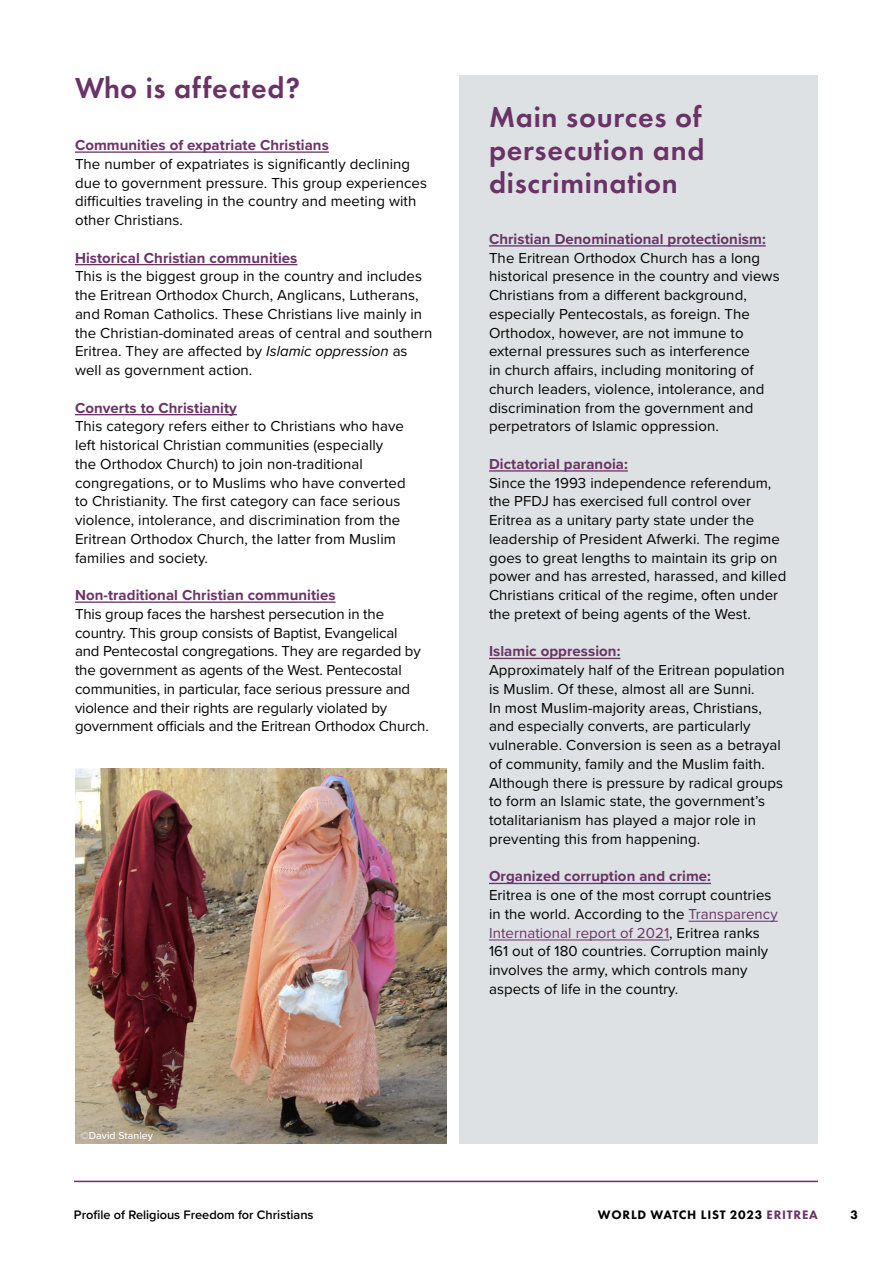
<style>
.page{position:relative;width:893px;height:1263px;background:#fff}
.page>*{position:absolute;margin:0;border:0;box-sizing:border-box;transform-origin:0 0}
.t1{font:600 30px/33px "Futura PT";letter-spacing:.025em;color:#6b3267;text-align:justify}
.t2{font:15px/18.8px "Proxima Nova";letter-spacing:.005em;color:#000}
.t3{font:700 15px "Proxima Nova";letter-spacing:.005em;color:#6b3267}
.t4{font:600 12.75px "Proxima Nova";color:#000}
.t5{font:800 12.75px "Futura PT";letter-spacing:.06em;color:#000}
.t6{font:500 10.5px "Proxima Nova";letter-spacing:.005em;color:#fff}
.s1{font-style:italic}
.s2{color:#6b3267}
</style>
<div class="page">
<hr style="left:74px;top:1181px;width:744px;height:1px;background:#6b3267">
<div style="left:459px;top:75px;width:359px;height:1069px;background:#dde1e3"></div>
<hr style="left:75px;top:151px;width:254px;height:2px;background:#6b3267">
<hr style="left:75px;top:264px;width:222px;height:1px;background:#6b3267">
<hr style="left:75px;top:414px;width:162px;height:1px;background:#6b3267">
<hr style="left:75px;top:601px;width:261px;height:2px;background:#6b3267">
<hr style="left:489px;top:245px;width:277px;height:2px;background:#6b3267">
<hr style="left:489px;top:470px;width:139px;height:2px;background:#6b3267">
<hr style="left:489px;top:658px;width:131px;height:1px;background:#6b3267">
<hr style="left:489px;top:883px;width:222px;height:1px;background:#6b3267">
<hr style="left:689px;top:921px;width:89px;height:1px;background:#6b3267">
<hr style="left:489px;top:940px;width:180px;height:1px;background:#6b3267">
<img style="left:75px;top:769px;width:371px;height:375px">
<h1 class="t1" style="left:75px;top:71px;width:227px">Who is affected?</h1>
<p class="t3" style="left:75px;top:134px;width:255px">Communities of expatriate Christians</p>
<p class="t2" style="left:75px;top:154px;width:354px">The number of expatriates is significantly declining due to government pressure. This group experiences difficulties traveling in the country and meeting with other Christians.</p>
<p class="t3" style="left:75px;top:246px;width:224px">Historical Christian communities</p>
<p class="t2" style="left:75px;top:266px;width:359px">This is the biggest group in the country and includes the Eritrean Orthodox Church, Anglicans, Lutherans, and Roman Catholics. These Christians live mainly in the Christian-dominated areas of central and southern Eritrea. They are affected by <span class="s1">Islamic oppression</span> as well as government action.</p>
<p class="t3" style="left:75px;top:396px;width:163px">Converts to Christianity</p>
<p class="t2" style="left:75px;top:416px;width:332px">This category refers either to Christians who have left historical Christian communities (especially the Orthodox Church) to join non-traditional congregations, or to Muslims who have converted to Christianity. The first category can face serious violence, intolerance, and discrimination from the Eritrean Orthodox Church, the latter from Muslim families and society.</p>
<p class="t3" style="left:75px;top:584px;width:262px">Non-traditional Christian communities</p>
<p class="t2" style="left:75px;top:604px;width:355px">This group faces the harshest persecution in the country. This group consists of Baptist, Evangelical<br>and Pentecostal congregations. They are regarded by the government as agents of the West. Pentecostal communities, in particular, face serious pressure and violence and their rights are regularly violated by government officials and the Eritrean Orthodox Church.</p>
<p class="t6" style="left:81px;top:1128px;width:74px">©David Stanley</p>
<h1 class="t1" style="left:489px;top:100px;width:217px">Main sources of persecution and discrimination</h1>
<p class="t3" style="left:489px;top:228px;width:278px">Christian Denominational protectionism:</p>
<p class="t2" style="left:489px;top:247px;width:292px">The Eritrean Orthodox Church has a long historical presence in the country and views Christians from a different background, especially Pentecostals, as foreign. The Orthodox, however, are not immune to external pressures such as interference<br>in church affairs, including monitoring of church leaders, violence, intolerance, and discrimination from the government and perpetrators of Islamic oppression.</p>
<p class="t3" style="left:489px;top:453px;width:140px">Dictatorial paranoia:</p>
<p class="t2" style="left:489px;top:472px;width:299px">Since the 1993 independence referendum, the PFDJ has exercised full control over Eritrea as a unitary party state under the leadership of President Afwerki. The regime goes to great lengths to maintain its grip on power and has arrested, harassed, and killed Christians critical of the regime, often under the pretext of being agents of the West.</p>
<p class="t3" style="left:489px;top:640px;width:133px">Islamic oppression:</p>
<p class="t2" style="left:489px;top:660px;width:297px">Approximately half of the Eritrean population is Muslim. Of these, almost all are Sunni.<br>In most Muslim-majority areas, Christians, and especially converts, are particularly vulnerable. Conversion is seen as a betrayal of community, family and the Muslim faith.<br>Although there is pressure by radical groups to form an Islamic state, the government’s totalitarianism has played a major role in preventing this from happening.</p>
<p class="t3" style="left:489px;top:865px;width:223px">Organized corruption and crime:</p>
<p class="t2" style="left:489px;top:885px;width:290px">Eritrea is one of the most corrupt countries in the world. According to the <span class="s2">Transparency International report of 2021</span>, Eritrea ranks 161 out of 180 countries. Corruption mainly involves the army, which controls many aspects of life in the country.</p>
<p class="t4" style="left:74px;top:1205px;width:241px">Profile of Religious Freedom for Christians</p>
<p class="t5" style="left:598px;top:1207px;width:222px">WORLD WATCH LIST 2023 <span class="s2">ERITREA</span></p>
<p class="t5" style="left:850px;top:1207px;width:9px">3</p>
</div>
